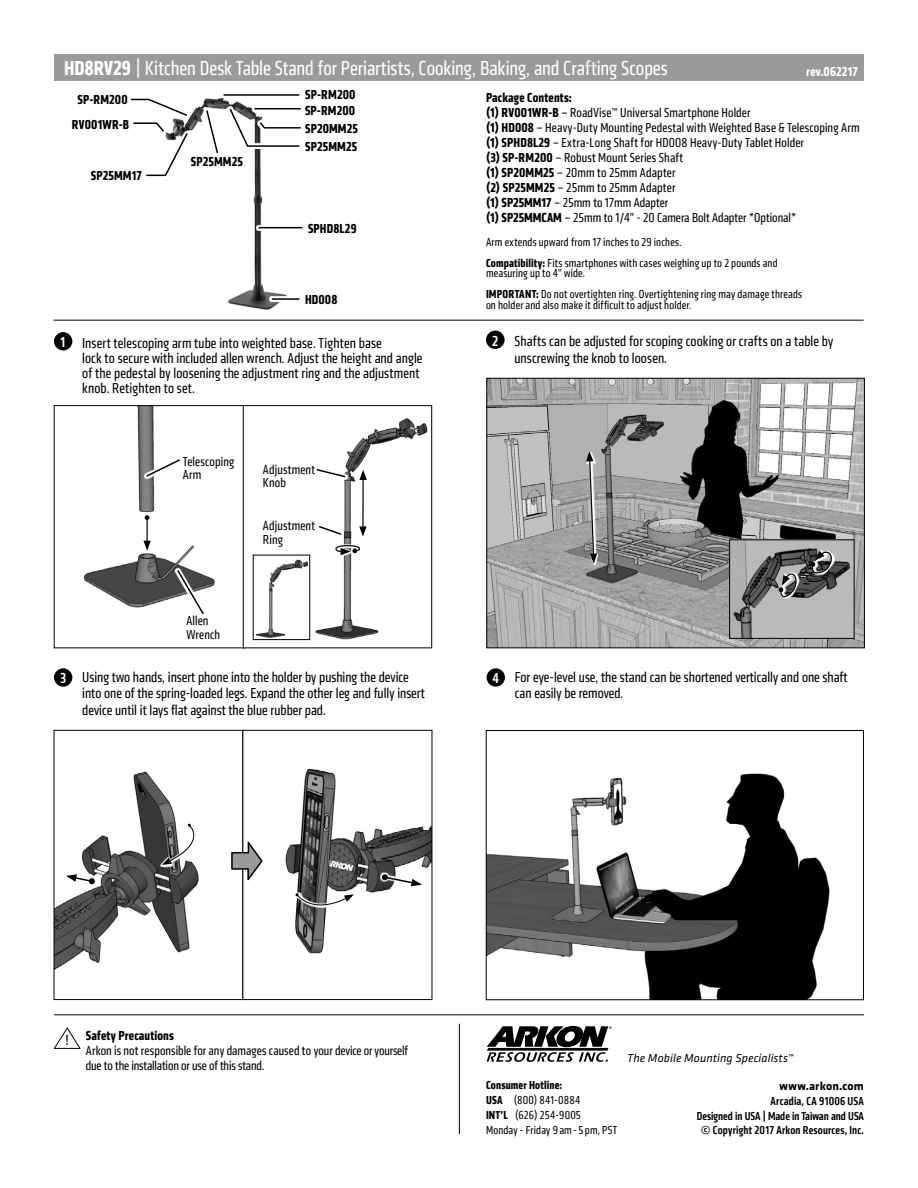
<style>
.page{position:relative;width:918px;height:1188px;background:#fff}
.page>*{position:absolute;margin:0;border:0;box-sizing:border-box;transform-origin:0 0}
.t1{font:condensed 21px "Klavika";color:#fff}
.t2{font:condensed 15px/16.5px "Klavika";color:#000}
.t3{font:500 condensed 15px "Klavika";color:#fff}
.t4{font:15px "Klavika";color:#000}
.t5{font:condensed 13.5px/15px "Klavika";letter-spacing:.01em;color:#000}
.t6{font:condensed 13.5px/15px "Klavika";letter-spacing:-.01em;color:#000}
.t7{font:700 condensed 13.5px "Klavika";letter-spacing:.015em;color:#000}
.t8{font:700 condensed 13.5px "Klavika";letter-spacing:.015em;color:#fff}
.t9{font:condensed 12px/15px "Klavika";letter-spacing:.015em;color:#000}
.t10{font:500 condensed 12px/14.7px "Klavika";letter-spacing:.01em;color:#000;text-align:right}
.t11{font:italic 12px "Klavika";letter-spacing:.005em;color:#000}
.t12{font:700 12px "Klavika";letter-spacing:.01em;color:#000}
.s1{font-weight:700}
</style>
<div class="page">
<div style="left:54px;top:54px;width:810px;height:27px;background:#9a9a9a"></div>
<img style="left:189px;top:98px;width:98px;height:212px">
<img style="left:488px;top:380px;width:375px;height:266px">
<div style="left:486px;top:378px;width:379px;height:270px;border:1px solid #000"></div>
<img style="left:731px;top:542px;width:121px;height:95px">
<div style="left:729px;top:540px;width:125px;height:99px;border:1px solid #000"></div>
<div style="left:54px;top:668px;width:18px;height:19px;background:#000;border-radius:50%"></div>
<div style="left:487px;top:668px;width:18px;height:19px;background:#000;border-radius:50%"></div>
<div style="left:486px;top:331px;width:19px;height:18px;background:#000;border-radius:50%"></div>
<div style="left:54px;top:332px;width:18px;height:18px;background:#000;border-radius:50%"></div>
<hr style="left:54px;top:320px;width:810px;height:1px;background:#000">
<img style="left:83px;top:407px;width:160px;height:239px">
<div style="left:54px;top:405px;width:192px;height:243px;border:1px solid #000"></div>
<img style="left:245px;top:407px;width:183px;height:239px">
<div style="left:243px;top:405px;width:189px;height:243px;border:1px solid #000"></div>
<svg style="left:256px;top:225px;width:47px;height:6px"></svg>
<hr style="left:259px;top:227px;width:43px;height:1px;background:#000">
<div style="left:270px;top:296px;width:32px;height:6px;background:#fff"></div>
<hr style="left:272px;top:298px;width:27px;height:2px;background:#000">
<div style="left:227px;top:106px;width:75px;height:43px;background:#fff"></div>
<div style="left:144px;top:131px;width:46px;height:47px;background:#fff"></div>
<img style="left:488px;top:773px;width:342px;height:225px">
<div style="left:486px;top:730px;width:378px;height:270px;border:1px solid #000"></div>
<svg style="left:563px;top:450px;width:58px;height:115px;background:#999"></svg>
<img style="left:285px;top:769px;width:145px;height:185px">
<div style="left:242px;top:730px;width:190px;height:270px;border:1px solid #000"></div>
<img style="left:56px;top:771px;width:143px;height:198px">
<div style="left:54px;top:730px;width:189px;height:270px;border:1px solid #000"></div>
<svg style="left:292px;top:863px;width:65px;height:64px"></svg>
<svg style="left:160px;top:817px;width:39px;height:57px"></svg>
<svg style="left:231px;top:838px;width:32px;height:46px"></svg>
<svg style="left:64px;top:871px;width:33px;height:15px"></svg>
<svg style="left:379px;top:872px;width:46px;height:18px"></svg>
<svg style="left:334px;top:544px;width:27px;height:12px"></svg>
<svg style="left:335px;top:544px;width:26px;height:11px"></svg>
<svg style="left:773px;top:545px;width:65px;height:57px;background:#737373"></svg>
<svg style="left:229px;top:107px;width:72px;height:40px"></svg>
<hr style="left:459px;top:1024px;width:1px;height:110px;background:#000">
<svg style="left:487px;top:1026px;width:125px;height:36px"></svg>
<svg style="left:54px;top:1027px;width:27px;height:22px"></svg>
<hr style="left:54px;top:1014px;width:810px;height:1px;background:#000">
<div style="left:142px;top:514px;width:10px;height:38px;background:#fff"></div>
<svg style="left:143px;top:515px;width:8px;height:36px"></svg>
<svg style="left:144px;top:457px;width:38px;height:22px"></svg>
<svg style="left:145px;top:458px;width:36px;height:20px"></svg>
<svg style="left:175px;top:568px;width:31px;height:48px"></svg>
<svg style="left:176px;top:569px;width:29px;height:46px"></svg>
<img style="left:255px;top:557px;width:53px;height:81px">
<div style="left:253px;top:555px;width:57px;height:85px;border:1px solid #000"></div>
<div style="left:314px;top:467px;width:34px;height:13px;background:#fff"></div>
<svg style="left:315px;top:468px;width:67px;height:70px"></svg>
<svg style="left:130px;top:98px;width:59px;height:79px"></svg>
<hr style="left:224px;top:94px;width:75px;height:2px;background:#000">
<svg style="left:203px;top:107px;width:18px;height:49px"></svg>
<h1 class="t1" style="left:64px;top:56px;width:605px"><span class="s1">HD8RV29</span> | Kitchen Desk Table Stand for Periartists, Cooking, Baking, and Crafting Scopes</h1>
<p class="t8" style="left:806px;top:62px;width:53px">rev.062217</p>
<p class="t7" style="left:77px;top:91px;width:52px">SP-RM200</p>
<p class="t7" style="left:72px;top:115px;width:59px">RV001WR-B</p>
<p class="t7" style="left:91px;top:167px;width:52px">SP25MM17</p>
<p class="t7" style="left:191px;top:153px;width:54px">SP25MM25</p>
<p class="t7" style="left:305px;top:86px;width:52px">SP-RM200</p>
<p class="t7" style="left:305px;top:102px;width:52px">SP-RM200</p>
<p class="t7" style="left:305px;top:120px;width:54px">SP20MM25</p>
<p class="t7" style="left:305px;top:138px;width:54px">SP25MM25</p>
<p class="t7" style="left:308px;top:220px;width:50px">SPHD8L29</p>
<p class="t7" style="left:305px;top:291px;width:34px">HD008</p>
<p class="t5" style="left:486px;top:90px;width:375px"><span class="s1">Package Contents:<br>(1) RV001WR-B</span> – RoadVise™ Universal Smartphone Holder<br><span class="s1">(1) HD008</span> – Heavy-Duty Mounting Pedestal with Weighted Base &amp; Telescoping Arm <span class="s1">(1) SPHD8L29</span> – Extra-Long Shaft for HD008 Heavy-Duty Tablet Holder<br><span class="s1">(3) SP-RM200</span> – Robust Mount Series Shaft<br><span class="s1">(1) SP20MM25</span> – 20mm to 25mm Adapter<br><span class="s1">(2) SP25MM25</span> – 25mm to 25mm Adapter<br><span class="s1">(1) SP25MM17</span> – 25mm to 17mm Adapter<br><span class="s1">(1) SP25MMCAM</span> – 25mm to 1/4” - 20 Camera Bolt Adapter *Optional*</p>
<p class="t9" style="left:486px;top:232px;width:293px;line-height:21px">Arm extends upward from 17 inches to 29 inches.<br><span class="s1">Compatibility:</span> Fits smartphones with cases weighing up to 2 pounds and</p>
<p class="t9" style="left:486px;top:263px;width:318px;line-height:21px">measuring up to 4” wide.<br><span class="s1">IMPORTANT:</span> Do not overtighten ring. Overtightening ring may damage threads</p>
<p class="t9" style="left:486px;top:298px;width:207px">on holder and also make it difficult to adjust holder.</p>
<p class="t3" style="left:61px;top:333px;width:6px">1</p>
<p class="t2" style="left:82px;top:335px;width:301px">Insert telescoping arm tube into weighted base. Tighten base</p>
<p class="t3" style="left:492px;top:331px;width:7px">2</p>
<p class="t2" style="left:82px;top:351px;width:342px;line-height:15px">lock to secure with included allen wrench. Adjust the height and angle of the pedestal by loosening the adjustment ring and the adjustment knob. Retighten to set.</p>
<p class="t2" style="left:514px;top:333px;width:320px">Shafts can be adjusted for scoping cooking or crafts on a table by unscrewing the knob to loosen.</p>
<p class="t5" style="left:183px;top:454px;width:53px;line-height:13.5px">Telescoping<br>Arm</p>
<p class="t5" style="left:263px;top:463px;width:54px;line-height:13.5px">Adjustment<br>Knob</p>
<p class="t5" style="left:263px;top:519px;width:54px;line-height:13.5px">Adjustment<br>Ring</p>
<p class="t5" style="left:186px;top:614px;width:35px;line-height:13.5px">Allen<br>Wrench</p>
<p class="t2" style="left:82px;top:669px;width:344px">Using two hands, insert phone into the holder by pushing the device into one of the spring-loaded legs. Expand the other leg and fully insert device until it lays flat against the blue rubber pad.</p>
<p class="t2" style="left:515px;top:669px;width:334px">For eye-level use, the stand can be shortened vertically and one shaft can easily be removed.</p>
<p class="t3" style="left:60px;top:669px;width:8px">3</p>
<p class="t3" style="left:492px;top:669px;width:8px">4</p>
<p class="t4" style="left:65px;top:1031px;width:5px">!</p>
<p class="t7" style="left:86px;top:1027px;width:89px">Safety Precautions</p>
<p class="t6" style="left:86px;top:1043px;width:324px">Arkon is not responsible for any damages caused to your device or yourself due to the installation or use of this stand.</p>
<p class="t11" style="left:627px;top:1051px;width:168px">The Mobile Mounting Specialists™</p>
<p class="t9" style="left:486px;top:1078px;width:133px"><span class="s1">Consumer Hotline:<br>USA</span> (800) 841-0884<br><span class="s1">INT’L</span> (626) 254-9005<br>Monday - Friday 9am-5pm, PST</p>
<p class="t12" style="left:780px;top:1077px;width:86px">www.arkon.com</p>
<p class="t10" style="left:697px;top:1093px;width:169px">Arcadia, CA 91006 USA<br>Designed in USA | Made in Taiwan and USA © Copyright 2017 Arkon Resources, Inc.</p>
</div>
